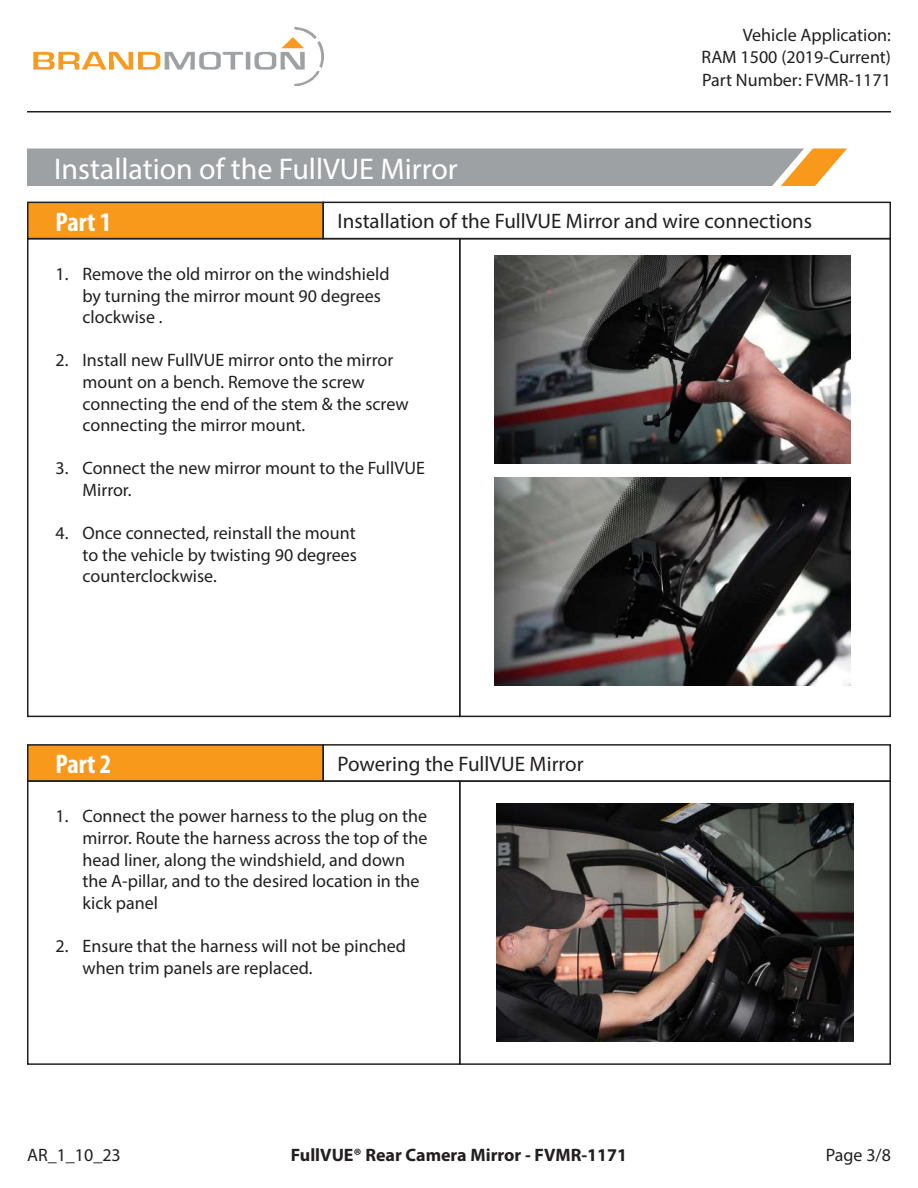
<style>
.page{position:relative;width:918px;height:1188px;background:#fff}
.page>*{position:absolute;margin:0;border:0;box-sizing:border-box;transform-origin:0 0}
.t1{font:30px "Myriad Pro";color:#fff}
.t2{font:700 condensed 27px "Myriad Pro";color:#fff}
.t3{font:21px "Myriad Pro";color:#221f1f}
.t4{font:18px/21.6px "Myriad Pro";color:#221f1f}
.t5{font:700 18px "Myriad Pro";color:#221f1f}
</style>
<div class="page">
<img style="left:33px;top:27px;width:290px;height:59px">
<hr style="left:27px;top:111px;width:864px;height:1px;background:#221f1f">
<svg style="left:27px;top:148px;width:820px;height:38px;background:#a5a4a1"></svg>
<div style="left:28px;top:202px;width:295px;height:37px;background:#f8991c"></div>
<div style="left:27px;top:202px;width:297px;height:37px;border:2px solid #221f1f"></div>
<div style="left:28px;top:745px;width:295px;height:36px;background:#f8991c"></div>
<div style="left:27px;top:744px;width:297px;height:38px;border:2px solid #221f1f"></div>
<div style="left:459px;top:780px;width:432px;height:285px;border:2px solid #221f1f"></div>
<div style="left:323px;top:202px;width:568px;height:37px;border:2px solid #221f1f"></div>
<div style="left:323px;top:744px;width:568px;height:38px;border:2px solid #221f1f"></div>
<div style="left:27px;top:238px;width:434px;height:479px;border:2px solid #221f1f"></div>
<div style="left:27px;top:780px;width:434px;height:285px;border:2px solid #221f1f"></div>
<img style="left:497px;top:804px;width:356px;height:237px">
<img style="left:494px;top:255px;width:356px;height:208px">
<img style="left:494px;top:478px;width:356px;height:208px">
<p class="t4" style="left:702px;top:25px;width:191px;line-height:22.5px;text-align:justify;text-indent:41px">Vehicle Application:<br>RAM 1500 (2019-Current)<br>Part Number: FVMR-1171</p>
<h1 class="t1" style="left:54px;top:157px;width:405px">Installation of the FullVUE Mirror</h1>
<h2 class="t2" style="left:56px;top:212px;width:57px">Part 1</h2>
<p class="t3" style="left:338px;top:213px;width:476px">Installation of the FullVUE Mirror and wire connections</p>
<p class="t4" style="left:82px;top:265px;width:309px;text-indent:-27px">1. Remove the old mirror on the windshield by turning the mirror mount 90 degrees clockwise .</p>
<p class="t4" style="left:82px;top:351px;width:328px;text-indent:-27px">2. Install new FullVUE mirror onto the mirror mount on a bench. Remove the screw connecting the end of the stem &amp; the screw connecting the mirror mount.</p>
<p class="t4" style="left:82px;top:459px;width:344px;text-indent:-27px">3. Connect the new mirror mount to the FullVUE<br>Mirror.</p>
<p class="t4" style="left:82px;top:524px;width:276px;text-align:justify;text-indent:-27px">4. Once connected, reinstall the mount to the vehicle by twisting 90 degrees counterclockwise.</p>
<h2 class="t2" style="left:56px;top:754px;width:57px">Part 2</h2>
<p class="t3" style="left:338px;top:756px;width:248px">Powering the FullVUE Mirror</p>
<p class="t4" style="left:82px;top:807px;width:346px;text-indent:-27px">1. Connect the power harness to the plug on the mirror. Route the harness across the top of the head liner, along the windshield, and down the A-pillar, and to the desired location in the kick panel</p>
<p class="t4" style="left:82px;top:937px;width:325px;text-indent:-27px">2. Ensure that the harness will not be pinched when trim panels are replaced.</p>
<p class="t4" style="left:27px;top:1146px;width:95px">AR_1_10_23</p>
<p class="t5" style="left:291px;top:1144px;width:338px">FullVUE®️ Rear Camera Mirror - FVMR-1171</p>
<p class="t4" style="left:826px;top:1146px;width:67px">Page 3/8</p>
</div>
